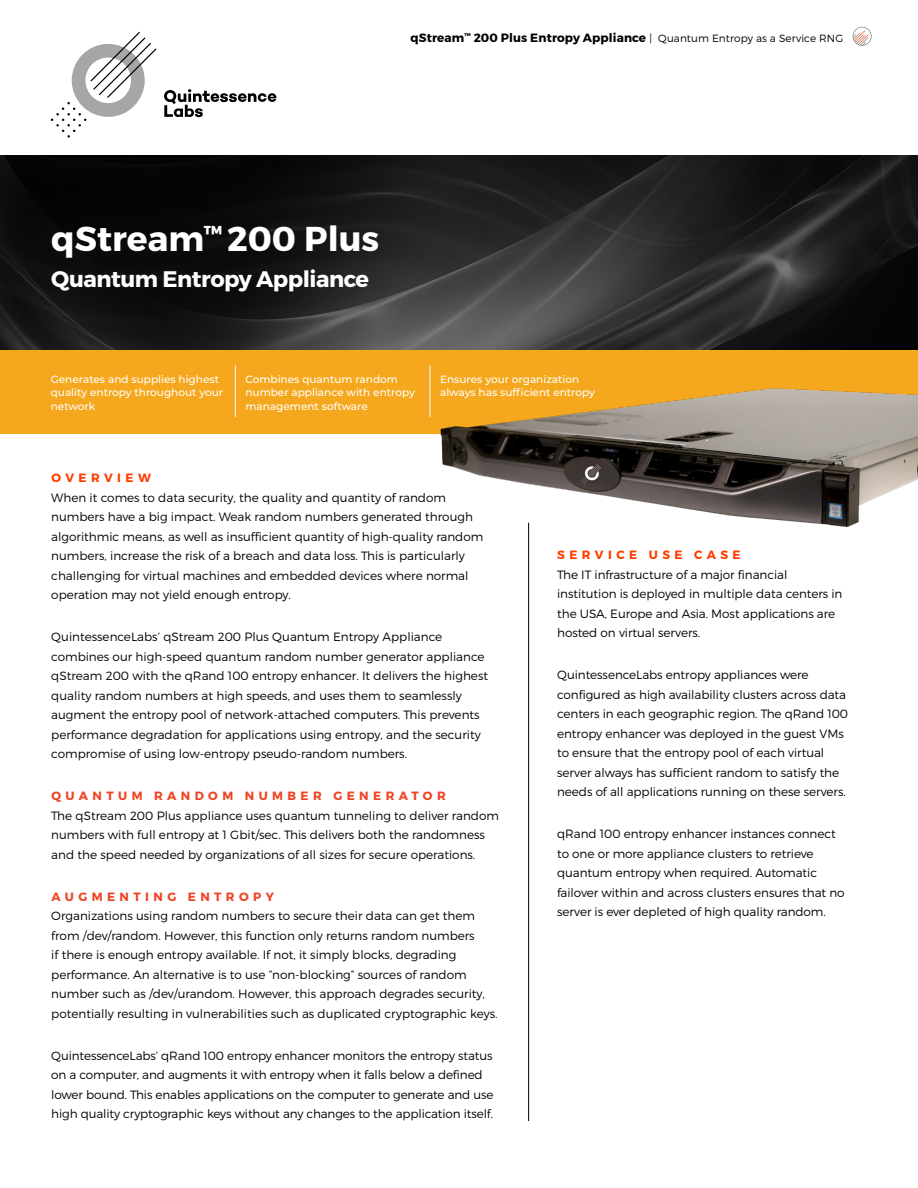
<style>
.page{position:relative;width:918px;height:1188px;background:#fff}
.page>*{position:absolute;margin:0;border:0;box-sizing:border-box;transform-origin:0 0}
.t1{font:700 34.5px "Montserrat";color:#fff}
.t2{font:700 22.5px "Montserrat";letter-spacing:-.02em;color:#fff}
.t3{font:300 12px/19.5px "Montserrat";color:#000}
.t4{font:300 12px/19.5px "Montserrat";color:#000101}
.t5{font:700 12px "Montserrat";letter-spacing:.01em;color:#000}
.t6{font:700 12px "Montserrat";letter-spacing:.37em;color:#ef4423}
.t7{font:700 12px "Montserrat";letter-spacing:.37em;color:#ff3d00}
.t8{font:500 10.5px/13.5px "Montserrat";color:#fff}
.s1{font-weight:300;font-size:10.5px}
</style>
<div class="page">
<div style="left:0;top:349px;width:918px;height:84px;background:#f5a81d"></div>
<hr style="left:528px;top:523px;width:1px;height:598px;background:#000">
<img style="left:0;top:155px;width:918px;height:195px">
<svg style="left:164px;top:89px;width:112px;height:28px"></svg>
<svg style="left:51px;top:32px;width:106px;height:106px"></svg>
<hr style="left:235px;top:365px;width:1px;height:52px;background:#fff">
<img style="left:415px;top:365px;width:503px;height:194px">
<svg style="left:853px;top:27px;width:19px;height:19px"></svg>
<p class="t5" style="left:411px;top:30px;width:434px">qStream<sup>™</sup> 200 Plus Entropy Appliance <span class="s1">| Quantum Entropy as a Service RNG</span></p>
<h1 class="t1" style="left:51px;top:218px;width:330px">qStream<sup>™</sup> 200 Plus</h1>
<h2 class="t2" style="left:51px;top:265px;width:319px">Quantum Entropy Appliance</h2>
<p class="t8" style="left:51px;top:372px;width:174px">Generates and supplies highest quality entropy throughout your network</p>
<p class="t8" style="left:245px;top:372px;width:171px">Combines quantum random number appliance with entropy management software</p>
<p class="t8" style="left:440px;top:372px;width:156px">Ensures your organization always has sufficient entropy</p>
<p class="t7" style="left:51px;top:470px;width:101px">OVERVIEW</p>
<p class="t3" style="left:51px;top:487px;width:434px">When it comes to data security, the quality and quantity of random numbers have a big impact. Weak random numbers generated through algorithmic means, as well as insufficient quantity of high-quality random numbers, increase the risk of a breach and data loss. This is particularly challenging for virtual machines and embedded devices where normal operation may not yield enough entropy.</p>
<p class="t3" style="left:51px;top:627px;width:438px">QuintessenceLabs’ qStream 200 Plus Quantum Entropy Appliance combines our high-speed quantum random number generator appliance qStream 200 with the qRand 100 entropy enhancer. It delivers the highest quality random numbers at high speeds, and uses them to seamlessly augment the entropy pool of network-attached computers. This prevents performance degradation for applications using entropy, and the security compromise of using low-entropy pseudo-random numbers.</p>
<p class="t6" style="left:51px;top:788px;width:396px">QUANTUM RANDOM NUMBER GENERATOR</p>
<p class="t3" style="left:51px;top:805px;width:449px">The qStream 200 Plus appliance uses quantum tunneling to deliver random numbers with full entropy at 1 Gbit/sec. This delivers both the randomness and the speed needed by organizations of all sizes for secure operations.</p>
<p class="t6" style="left:51px;top:889px;width:224px">AUGMENTING ENTROPY</p>
<p class="t4" style="left:51px;top:906px;width:448px">Organizations using random numbers to secure their data can get them from /dev/random. However, this function only returns random numbers<br>if there is enough entropy available. If not, it simply blocks, degrading performance. An alternative is to use “non-blocking” sources of random number such as /dev/urandom. However, this approach degrades security, potentially resulting in vulnerabilities such as duplicated cryptographic keys.</p>
<p class="t4" style="left:51px;top:1045px;width:444px">QuintessenceLabs’ qRand 100 entropy enhancer monitors the entropy status on a computer, and augments it with entropy when it falls below a defined lower bound. This enables applications on the computer to generate and use high quality cryptographic keys without any changes to the application itself.</p>
<p class="t7" style="left:557px;top:548px;width:185px">SERVICE USE CASE</p>
<p class="t3" style="left:557px;top:565px;width:287px">The IT infrastructure of a major financial institution is deployed in multiple data centers in the USA, Europe and Asia. Most applications are hosted on virtual servers.</p>
<p class="t3" style="left:557px;top:665px;width:292px">QuintessenceLabs entropy appliances were configured as high availability clusters across data centers in each geographic region. The qRand 100 entropy enhancer was deployed in the guest VMs to ensure that the entropy pool of each virtual server always has sufficient random to satisfy the needs of all applications running on these servers.</p>
<p class="t3" style="left:557px;top:824px;width:289px">qRand 100 entropy enhancer instances connect to one or more appliance clusters to retrieve quantum entropy when required. Automatic failover within and across clusters ensures that no server is ever depleted of high quality random.</p>
</div>
